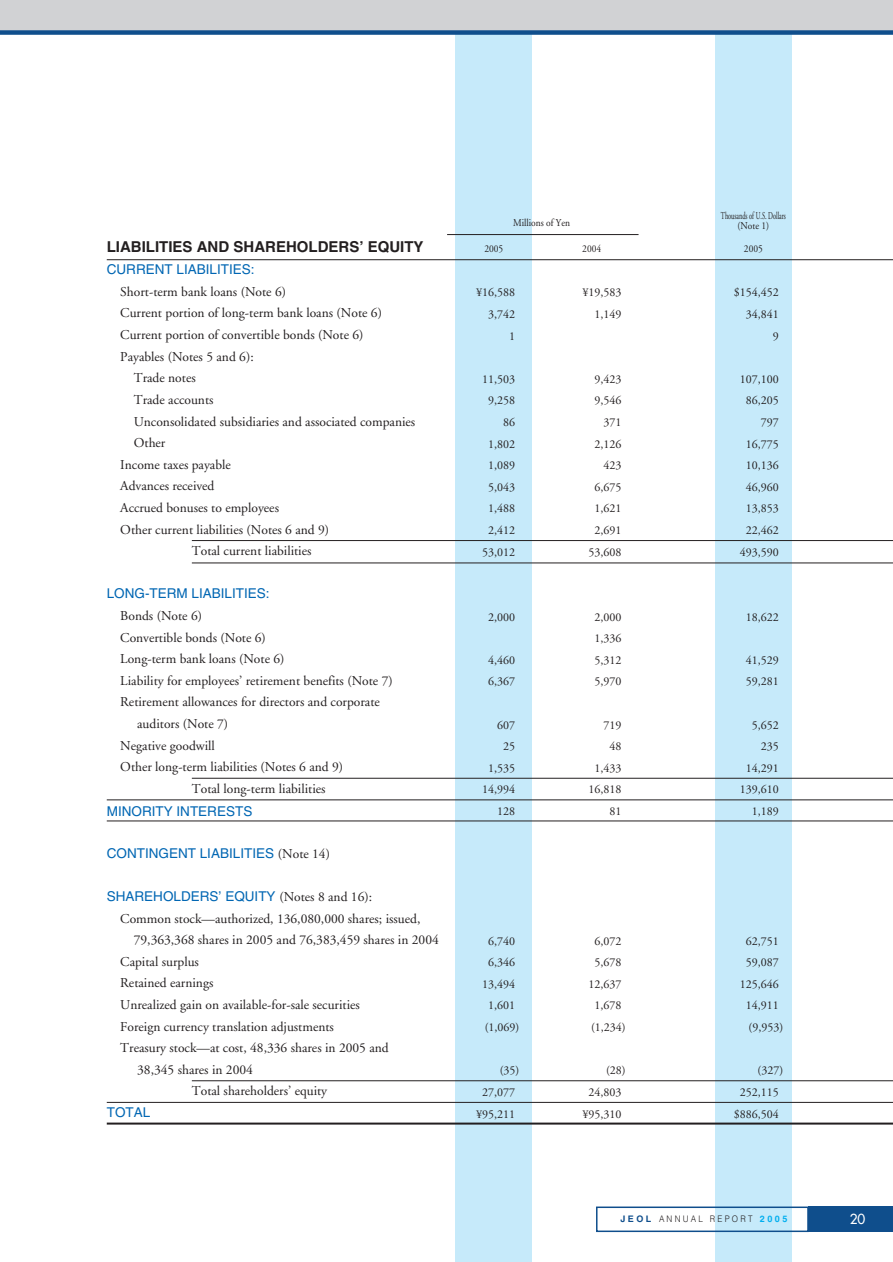
<style>
.page{position:relative;width:893px;height:1262px;background:#fff}
.page>*{position:absolute;margin:0;border:0;box-sizing:border-box;transform-origin:0 0}
.t1{font:700 15px "Helvetica";color:#231f20}
.t2{font:13.5px "Adobe Garamond";color:#231f20}
.t3{font:13.5px "Helvetica";color:#0166b3}
.t4{font:13.5px "Futura";color:#fff}
.t5{font:12px/21.6px "Adobe Garamond";color:#231f20;text-align:right}
.t6{font:10.5px/10.5px "Adobe Garamond";color:#231f20;text-align:center;scale:.6 1}
.t7{font:10.5px "Adobe Garamond";color:#231f20;scale:.9 1}
.t8{font:300 9px "Helvetica";letter-spacing:.28em;color:#231f20;scale:.9 1}
.s1{font-family:"Adobe Garamond";color:#231f20}
.s2{font-weight:700;color:#0f4e8c}
.s3{font-weight:700;color:#00aeef}
</style>
<div class="page">
<div style="left:455px;top:33px;width:77px;height:1229px;background:#c6eafa"></div>
<div style="left:715px;top:33px;width:76px;height:1229px;background:#c6eafa"></div>
<div style="left:596px;top:1206px;width:212px;height:26px;border:2px solid #0f4e8c"></div>
<div style="left:808px;top:1206px;width:84px;height:26px;background:#0f4e8c"></div>
<div style="left:0;top:0;width:892px;height:33px;background:#d1d2d4"></div>
<div style="left:0;top:30px;width:892px;height:5px;background:#0f4e8c"></div>
<hr style="left:107px;top:259px;width:785px;height:1px;background:#231f20">
<hr style="left:192px;top:540px;width:700px;height:1px;background:#231f20">
<hr style="left:192px;top:562px;width:700px;height:1px;background:#231f20">
<hr style="left:192px;top:778px;width:700px;height:1px;background:#231f20">
<hr style="left:107px;top:799px;width:785px;height:1px;background:#231f20">
<hr style="left:107px;top:820px;width:785px;height:1px;background:#231f20">
<hr style="left:192px;top:1080px;width:700px;height:1px;background:#231f20">
<hr style="left:107px;top:1102px;width:785px;height:1px;background:#231f20">
<hr style="left:107px;top:1122px;width:785px;height:1px;background:#231f20">
<hr style="left:107px;top:1123px;width:785px;height:1px;background:#231f20">
<hr style="left:447px;top:234px;width:191px;height:1px;background:#231f20">
<p class="t7" style="left:513px;top:219px;width:65px">Millions of Yen</p>
<p class="t6" style="left:720px;top:211px;width:110px">Thousands of U.S. Dollars (Note 1)</p>
<p class="t1" style="left:107px;top:241px;width:318px">LIABILITIES AND SHAREHOLDERS’ EQUITY</p>
<p class="t7" style="left:484px;top:244px;width:23px">2005</p>
<p class="t7" style="left:582px;top:244px;width:23px">2004</p>
<p class="t7" style="left:744px;top:244px;width:23px">2005</p>
<p class="t3" style="left:107px;top:264px;width:149px">CURRENT LIABILITIES:</p>
<p class="t2" style="left:120px;top:286px;width:167px">Short-term bank loans (Note 6)</p>
<p class="t2" style="left:120px;top:308px;width:263px">Current portion of long-term bank loans (Note 6)</p>
<p class="t2" style="left:120px;top:329px;width:245px">Current portion of convertible bonds (Note 6)</p>
<p class="t2" style="left:120px;top:351px;width:135px">Payables (Notes 5 and 6):</p>
<p class="t2" style="left:134px;top:372px;width:63px">Trade notes</p>
<p class="t2" style="left:134px;top:394px;width:81px">Trade accounts</p>
<p class="t2" style="left:134px;top:416px;width:283px">Unconsolidated subsidiaries and associated companies</p>
<p class="t2" style="left:134px;top:437px;width:33px">Other</p>
<p class="t2" style="left:120px;top:459px;width:112px">Income taxes payable</p>
<p class="t2" style="left:120px;top:480px;width:96px">Advances received</p>
<p class="t2" style="left:120px;top:502px;width:160px">Accrued bonuses to employees</p>
<p class="t2" style="left:120px;top:524px;width:210px">Other current liabilities (Notes 6 and 9)</p>
<p class="t2" style="left:192px;top:545px;width:121px">Total current liabilities</p>
<p class="t3" style="left:107px;top:588px;width:164px">LONG-TERM LIABILITIES:</p>
<p class="t2" style="left:120px;top:610px;width:83px">Bonds (Note 6)</p>
<p class="t2" style="left:120px;top:632px;width:147px">Convertible bonds (Note 6)</p>
<p class="t2" style="left:120px;top:653px;width:166px">Long-term bank loans (Note 6)</p>
<p class="t2" style="left:120px;top:675px;width:274px">Liability for employees’ retirement benefits (Note 7)</p>
<p class="t2" style="left:120px;top:696px;width:261px">Retirement allowances for directors and corporate</p>
<p class="t2" style="left:137px;top:718px;width:92px">auditors (Note 7)</p>
<p class="t2" style="left:120px;top:740px;width:96px">Negative goodwill</p>
<p class="t2" style="left:120px;top:761px;width:224px">Other long-term liabilities (Notes 6 and 9)</p>
<p class="t2" style="left:192px;top:783px;width:135px">Total long-term liabilities</p>
<p class="t3" style="left:107px;top:806px;width:147px">MINORITY INTERESTS</p>
<p class="t3" style="left:107px;top:848px;width:225px">CONTINGENT LIABILITIES <span class="s1">(Note 14)</span></p>
<p class="t3" style="left:107px;top:891px;width:267px">SHAREHOLDERS’ EQUITY <span class="s1">(Notes 8 and 16):</span></p>
<p class="t2" style="left:120px;top:912px;width:301px">Common stock—authorized, 136,080,000 shares; issued,</p>
<p class="t2" style="left:134px;top:934px;width:306px">79,363,368 shares in 2005 and 76,383,459 shares in 2004</p>
<p class="t2" style="left:120px;top:956px;width:80px">Capital surplus</p>
<p class="t2" style="left:120px;top:977px;width:95px">Retained earnings</p>
<p class="t2" style="left:120px;top:999px;width:241px">Unrealized gain on available-for-sale securities</p>
<p class="t2" style="left:120px;top:1020px;width:215px">Foreign currency translation adjustments</p>
<p class="t2" style="left:120px;top:1042px;width:270px">Treasury stock—at cost, 48,336 shares in 2005 and</p>
<p class="t2" style="left:137px;top:1064px;width:117px">38,345 shares in 2004</p>
<p class="t2" style="left:192px;top:1085px;width:137px">Total shareholders’ equity</p>
<p class="t3" style="left:107px;top:1107px;width:45px">TOTAL</p>
<p class="t5" style="left:734px;top:283px;width:46px">$154,452<br>34,841<br>9</p>
<p class="t5" style="left:740px;top:369px;width:40px">107,100<br>86,205<br>797<br>16,775<br>10,136<br>46,960<br>13,853<br>22,462<br>493,590</p>
<p class="t5" style="left:476px;top:283px;width:40px">¥16,588<br>3,742<br>1</p>
<p class="t5" style="left:482px;top:369px;width:34px">11,503<br>9,258<br>86<br>1,802<br>1,089<br>5,043<br>1,488<br>2,412<br>53,012</p>
<p class="t5" style="left:582px;top:283px;width:40px">¥19,583<br>1,149</p>
<p class="t5" style="left:588px;top:369px;width:34px">9,423<br>9,546<br>371<br>2,126<br>423<br>6,675<br>1,621<br>2,691<br>53,608</p>
<p class="t5" style="left:746px;top:607px;width:34px">18,622</p>
<p class="t5" style="left:746px;top:650px;width:34px;text-align:left">41,529<br>59,281</p>
<p class="t5" style="left:740px;top:715px;width:40px">5,652<br>235<br>14,291<br>139,610<br>1,189</p>
<p class="t5" style="left:488px;top:607px;width:28px">2,000</p>
<p class="t5" style="left:488px;top:650px;width:28px;text-align:left">4,460<br>6,367</p>
<p class="t5" style="left:482px;top:715px;width:34px">607<br>25<br>1,535<br>14,994<br>128</p>
<p class="t5" style="left:594px;top:607px;width:28px;text-align:justify">2,000<br>1,336<br>5,312<br>5,970</p>
<p class="t5" style="left:588px;top:715px;width:34px">719<br>48<br>1,433<br>16,818<br>81</p>
<p class="t5" style="left:482px;top:931px;width:39px;text-align:center">6,740<br>6,346<br>13,494<br>1,601 (1,069)</p>
<p class="t5" style="left:499px;top:1060px;width:21px">(35)</p>
<p class="t5" style="left:482px;top:1082px;width:34px">27,077</p>
<p class="t5" style="left:476px;top:1104px;width:40px">¥95,211</p>
<p class="t5" style="left:746px;top:931px;width:34px">62,751</p>
<p class="t5" style="left:746px;top:952px;width:34px">59,087</p>
<p class="t5" style="left:740px;top:974px;width:40px">125,646</p>
<p class="t5" style="left:746px;top:996px;width:34px">14,911</p>
<p class="t5" style="left:748px;top:1017px;width:36px">(9,953)</p>
<p class="t5" style="left:757px;top:1060px;width:27px">(327)</p>
<p class="t5" style="left:740px;top:1082px;width:40px">252,115</p>
<p class="t5" style="left:734px;top:1104px;width:46px">$886,504</p>
<p class="t5" style="left:588px;top:931px;width:39px;text-align:center">6,072<br>5,678<br>12,637<br>1,678 (1,234)</p>
<p class="t5" style="left:606px;top:1060px;width:21px">(28)</p>
<p class="t5" style="left:588px;top:1082px;width:34px">24,803</p>
<p class="t5" style="left:582px;top:1104px;width:40px">¥95,310</p>
<p class="t8" style="left:620px;top:1215px;width:187px"><span class="s2">JEOL</span> ANNUAL REPORT <span class="s3">2005</span></p>
<p class="t4" style="left:849px;top:1212px;width:17px">20</p>
</div>
